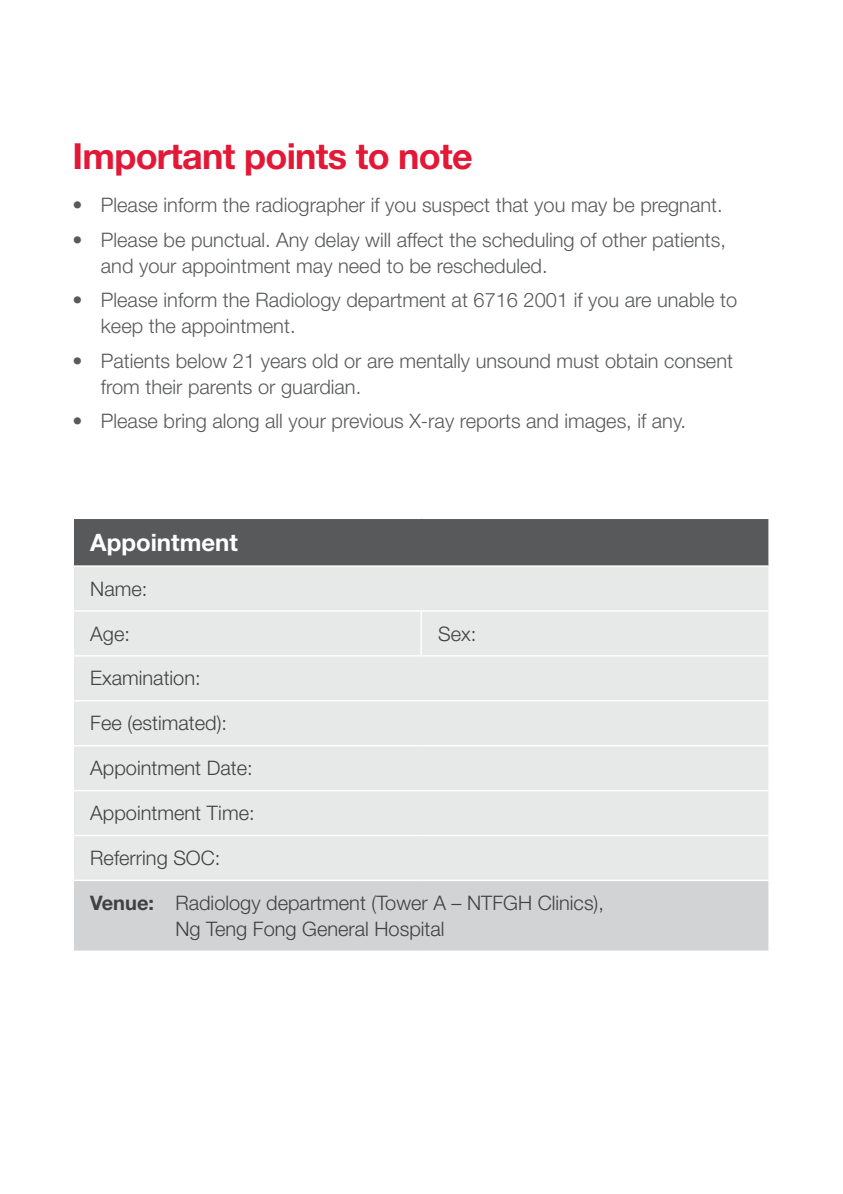
<style>
.page{position:relative;width:843px;height:1194px;background:#fff}
.page>*{position:absolute;margin:0;border:0;box-sizing:border-box;transform-origin:0 0}
.t1{font:700 36px "Helvetica Neue LT Std";letter-spacing:-.02em;color:#e31837}
.t2{font:700 24px "Helvetica Neue LT Std";color:#fff}
.t3{font:300 20px/26px "Helvetica Neue LT Std";color:#58595b}
.t4{font:300 20px/26px "Helvetica Neue LT Std";color:#414142}
.s1{font-weight:700}
</style>
<div class="page">
<div style="left:73px;top:518px;width:696px;height:48px;background:#58595b"></div>
<div style="left:74px;top:567px;width:694px;height:313px;background:#e7e8e8"></div>
<div style="left:73px;top:880px;width:696px;height:71px;background:#d1d3d4"></div>
<hr style="left:768px;top:519px;width:1px;height:46px;background:#fff">
<hr style="left:768px;top:881px;width:1px;height:69px;background:#fff">
<hr style="left:73px;top:519px;width:1px;height:46px;background:#fff">
<hr style="left:73px;top:518px;width:348px;height:1px;background:#fff">
<hr style="left:421px;top:518px;width:348px;height:1px;background:#fff">
<hr style="left:73px;top:565px;width:348px;height:2px;background:#fff">
<hr style="left:421px;top:565px;width:348px;height:2px;background:#fff">
<hr style="left:73px;top:610px;width:348px;height:2px;background:#fff">
<hr style="left:421px;top:610px;width:348px;height:2px;background:#fff">
<hr style="left:420px;top:612px;width:2px;height:43px;background:#fff">
<hr style="left:73px;top:655px;width:348px;height:2px;background:#fff">
<hr style="left:421px;top:655px;width:348px;height:2px;background:#fff">
<hr style="left:73px;top:700px;width:348px;height:1px;background:#fff">
<hr style="left:421px;top:700px;width:348px;height:1px;background:#fff">
<hr style="left:73px;top:835px;width:348px;height:1px;background:#fff">
<hr style="left:421px;top:835px;width:348px;height:1px;background:#fff">
<hr style="left:73px;top:881px;width:1px;height:69px;background:#fff">
<hr style="left:73px;top:880px;width:348px;height:1px;background:#fff">
<hr style="left:421px;top:880px;width:348px;height:1px;background:#fff">
<hr style="left:73px;top:950px;width:348px;height:2px;background:#fff">
<hr style="left:421px;top:950px;width:348px;height:2px;background:#fff">
<hr style="left:73px;top:745px;width:348px;height:1px;background:#fff">
<hr style="left:421px;top:745px;width:348px;height:1px;background:#fff">
<hr style="left:73px;top:790px;width:348px;height:1px;background:#fff">
<hr style="left:421px;top:790px;width:348px;height:1px;background:#fff">
<p class="t1" style="left:73px;top:134px;width:402px">Important points to note</p>
<p class="t3" style="left:73px;top:192px;width:651px">• Please inform the radiographer if you suspect that you may be pregnant.</p>
<p class="t3" style="left:101px;top:226px;width:626px;text-indent:-28px">• Please be punctual. Any delay will affect the scheduling of other patients, and your appointment may need to be rescheduled.</p>
<p class="t3" style="left:101px;top:287px;width:637px;text-indent:-28px">• Please inform the Radiology department at 6716 2001 if you are unable to keep the appointment.</p>
<p class="t3" style="left:101px;top:347px;width:633px;text-indent:-28px">• Patients below 21 years old or are mentally unsound must obtain consent from their parents or guardian.</p>
<p class="t3" style="left:73px;top:408px;width:614px">• Please bring along all your previous X-ray reports and images, if any.</p>
<p class="t2" style="left:90px;top:527px;width:149px">Appointment</p>
<p class="t4" style="left:90px;top:575px;width:59px">Name:</p>
<p class="t4" style="left:90px;top:620px;width:41px">Age:</p>
<p class="t4" style="left:438px;top:620px;width:40px">Sex:</p>
<p class="t4" style="left:90px;top:665px;width:112px">Examination:</p>
<p class="t4" style="left:90px;top:710px;width:138px">Fee (estimated):</p>
<p class="t4" style="left:90px;top:755px;width:164px">Appointment Date:</p>
<p class="t4" style="left:90px;top:800px;width:166px">Appointment Time:</p>
<p class="t4" style="left:90px;top:844px;width:132px">Referring SOC:</p>
<p class="t4" style="left:175px;top:889px;width:430px;text-indent:-85px"><span class="s1">Venue:</span> Radiology department (Tower A – NTFGH Clinics),<br>Ng Teng Fong General Hospital</p>
</div>
